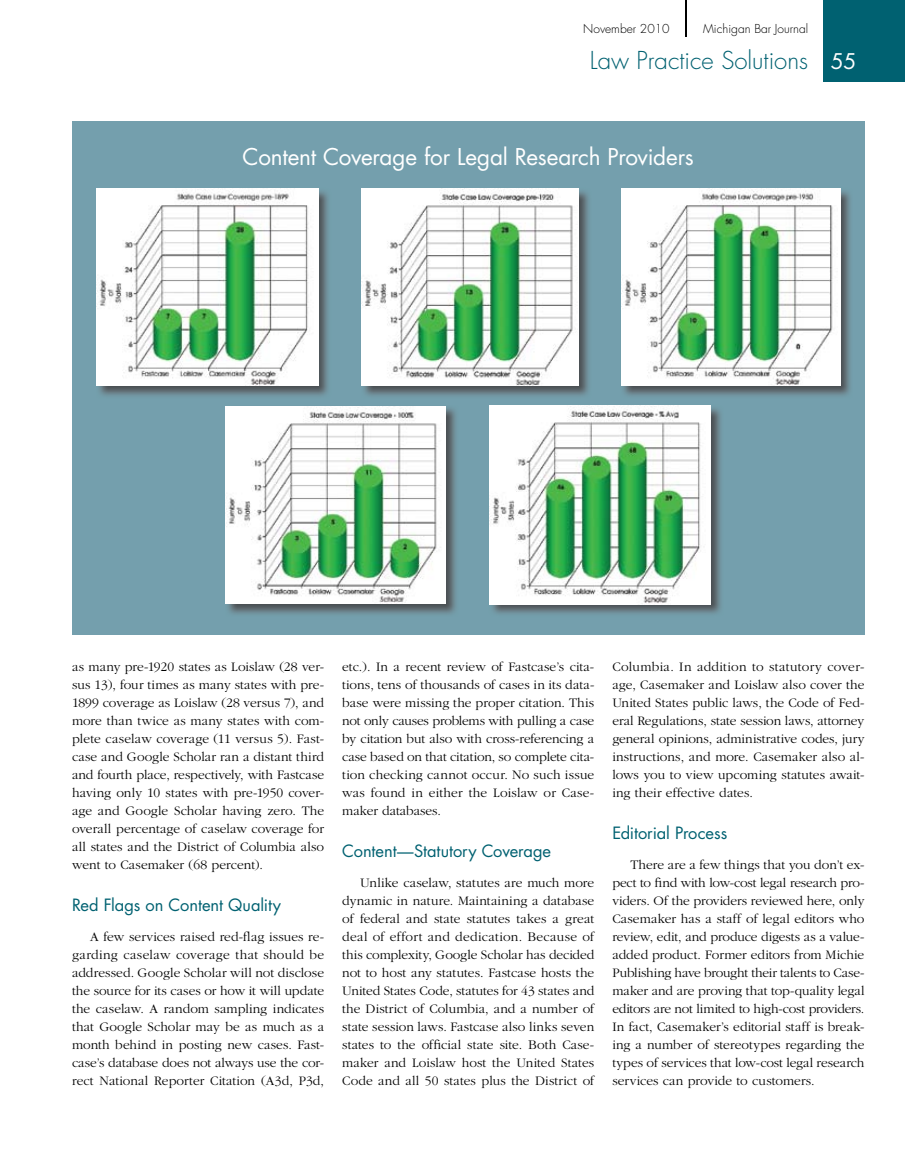
<style>
.page{position:relative;width:905px;height:1175px;background:#fff}
.page>*{position:absolute;margin:0;border:0;box-sizing:border-box;transform-origin:0 0}
.t1{font:300 24px "Futura";color:#006171}
.t2{font:22.5px "Futura";letter-spacing:-.01em;color:#fff}
.t3{font:16.5px "Futura";letter-spacing:-.005em;color:#006171}
.t4{font:300 13.5px/18px "Garamond";letter-spacing:.005em;color:#000;text-align:justify}
.t5{font:300 12px "Futura";color:#000}
.s1{font-weight:400;font-size:21px;color:#fff}
</style>
<div class="page">
<div style="left:823px;top:0;width:81px;height:82px;background:#006171"></div>
<hr style="left:685px;top:0;width:1px;height:37px;background:#000">
<div style="left:72px;top:122px;width:792px;height:512px;background:#749fad"></div>
<img style="left:361px;top:188px;width:228px;height:208px">
<img style="left:362px;top:189px;width:216px;height:197px">
<img style="left:96px;top:188px;width:232px;height:208px">
<img style="left:97px;top:189px;width:221px;height:197px">
<img style="left:225px;top:406px;width:231px;height:208px">
<img style="left:226px;top:406px;width:220px;height:198px">
<img style="left:489px;top:405px;width:232px;height:209px">
<img style="left:489px;top:406px;width:221px;height:198px">
<img style="left:621px;top:188px;width:229px;height:208px">
<img style="left:621px;top:189px;width:219px;height:197px">
<p class="t5" style="left:583px;top:21px;width:88px">November 2010</p>
<p class="t5" style="left:703px;top:21px;width:106px">Michigan Bar Journal</p>
<h1 class="t1" style="left:590px;top:45px;width:268px">Law Practice Solutions <span class="s1">55</span></h1>
<h2 class="t2" style="left:243px;top:141px;width:452px">Content Coverage for Legal Research Providers</h2>
<p class="t4" style="left:72px;top:658px;width:254px">as many pre-1920 states as Lois law (28 ver&shy;sus 13), four times as many states with pre-1899 coverage as Loislaw (28 versus 7), and more than twice as many states with com&shy;plete caselaw coverage (11 versus 5). Fast&shy;case and Google Scholar ran a distant third and fourth place, respectively, with Fastcase having only 10 states with pre-1950 cover&shy;age and Google Scholar having zero. The overall percentage of caselaw coverage for all states and the District of Columbia also went to Casemaker (68 percent).</p>
<p class="t3" style="left:72px;top:893px;width:210px">Red Flags on Content Quality</p>
<p class="t4" style="left:72px;top:928px;width:254px;text-indent:18px">A few services raised red-flag issues re&shy;garding caselaw coverage that should be addressed. Google Scholar will not disclose the source for its cases or how it will update the caselaw. A random sampling indicates that Google Scholar may be as much as a month behind in posting new cases. Fast&shy;case’s database does not always use the cor&shy;rect National Reporter Citation (A3d, P3d,</p>
<p class="t4" style="left:342px;top:658px;width:254px">etc.). In a recent review of Fastcase’s cita&shy;tions, tens of thousands of cases in its data&shy;base were missing the proper citation. This not only causes problems with pulling a case by citation but also with cross-referencing a case based on that citation, so complete cita&shy;tion checking cannot occur. No such issue was found in either the Loislaw or Case&shy;maker databases.</p>
<p class="t3" style="left:342px;top:839px;width:210px">Content—Statutory Coverage</p>
<p class="t4" style="left:342px;top:874px;width:254px;text-indent:18px">Unlike caselaw, statutes are much more dynamic in nature. Maintaining a database of federal and state statutes takes a great deal of effort and dedication. Because of this complexity, Google Scholar has decided not to host any statutes. Fastcase hosts the United States Code, statutes for 43 states and the District of Columbia, and a number of state session laws. Fastcase also links seven states to the official state site. Both Case&shy;maker and Loislaw host the United States Code and all 50 states plus the District of</p>
<p class="t4" style="left:612px;top:658px;width:254px">Columbia. In addition to statutory cover&shy;age, Casemaker and Loislaw also cover the United States public laws, the Code of Fed&shy;eral Regulations, state session laws, attorney general opinions, administrative codes, jury instructions, and more. Casemaker also al&shy;lows you to view upcoming statutes await&shy;ing their effective dates.</p>
<p class="t3" style="left:612px;top:821px;width:116px">Editorial Process</p>
<p class="t4" style="left:612px;top:856px;width:254px;text-indent:18px">There are a few things that you don’t ex&shy;pect to find with low-cost legal research pro&shy;viders. Of the providers reviewed here, only Casemaker has a staff of legal editors who review, edit, and produce digests as a value&shy;added product. Former editors from Michie Publishing have brought their talents to Case&shy;maker and are proving that top-quality legal editors are not limited to high-cost providers.<br>In fact, Casemaker’s editorial staff is break&shy;ing a number of stereotypes regarding the types of services that low-cost legal research services can provide to customers.</p>
</div>
